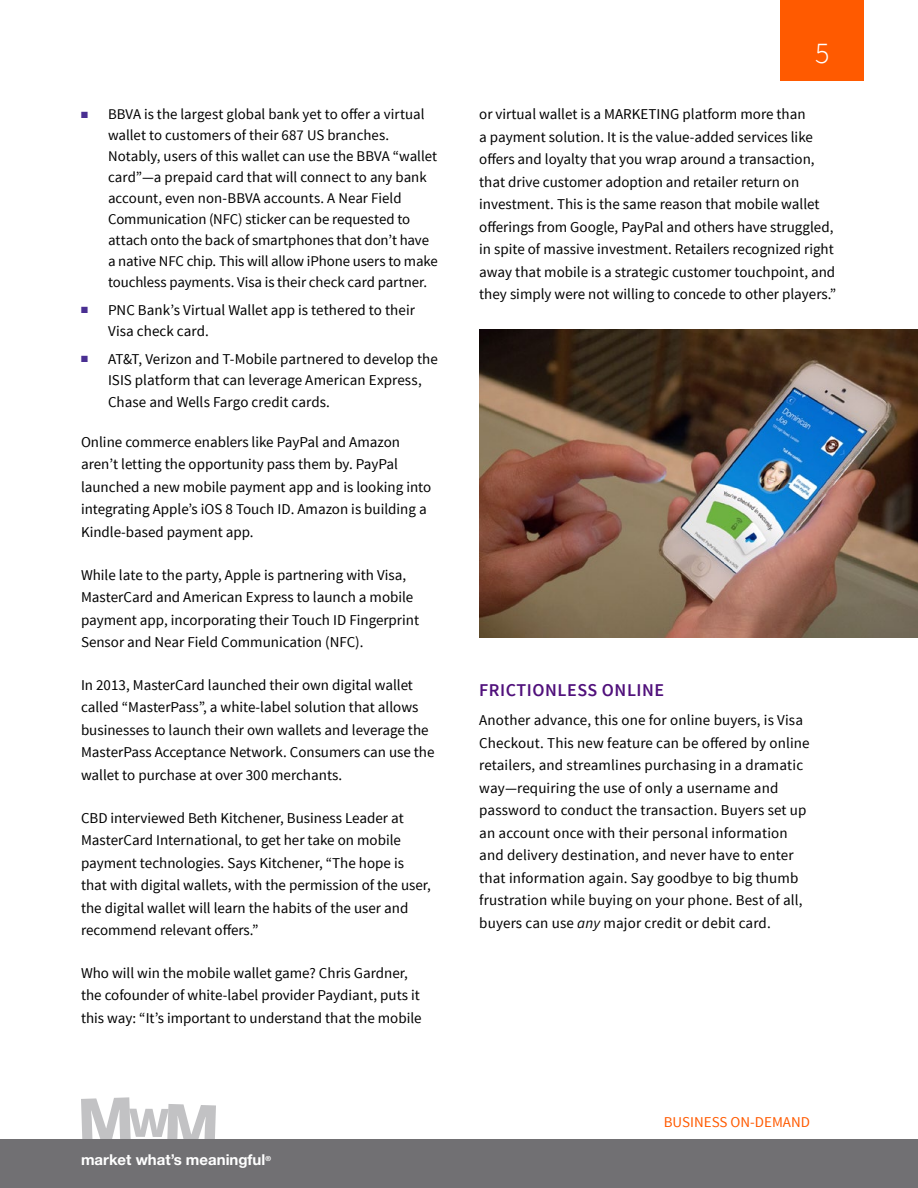
<style>
.page{position:relative;width:918px;height:1188px;background:#fff}
.page>*{position:absolute;margin:0;border:0;box-sizing:border-box;transform-origin:0 0}
.t1{font:300 30px "Source Sans Pro";color:#fff}
.t2{font:600 18px "Source Sans Pro";letter-spacing:.03em;color:#50107b}
.t3{font:15px/22.5px "Source Sans Pro";color:#000}
.t4{font:700 15px "Helvetica Neue";color:#fff}
.t5{font:15px "Source Sans Pro";color:#ff5a00}
.t6{font:14.85px/21px "Source Sans Pro";letter-spacing:-.005em;color:#000}
.s1{color:#492f92}
.s2{font-style:italic}
</style>
<div class="page">
<svg style="left:81px;top:1097px;width:135px;height:43px"></svg>
<div style="left:0;top:1140px;width:918px;height:48px;background:#717073"></div>
<div style="left:781px;top:0;width:83px;height:81px;background:#ff5a00"></div>
<img style="left:479px;top:329px;width:439px;height:308px">
<p class="t6" style="left:108px;top:104px;width:331px;text-indent:-27px"><span class="s1">■</span> BBVA is the largest global bank yet to offer a virtual wallet to customers of their 687 US branches.<br>Notably, users of this wallet can use the BBVA “wallet card”—a prepaid card that will connect to any bank account, even non-BBVA accounts. A Near Field Communication (NFC) sticker can be requested to attach onto the back of smartphones that don’t have a native NFC chip. This will allow iPhone users to make touchless payments. Visa is their check card partner.</p>
<p class="t3" style="left:108px;top:300px;width:308px;line-height:21px;text-indent:-27px"><span class="s1">■</span> PNC Bank’s Virtual Wallet app is tethered to their<br>Visa check card.</p>
<p class="t3" style="left:108px;top:348px;width:331px;line-height:21px;text-indent:-27px"><span class="s1">■</span> AT&amp;T, Verizon and T-Mobile partnered to develop the<br>ISIS platform that can leverage American Express,</p>
<p class="t3" style="left:108px;top:391px;width:223px">Chase and Wells Fargo credit cards.</p>
<p class="t3" style="left:81px;top:431px;width:352px">Online commerce enablers like PayPal and Amazon aren’t letting the opportunity pass them by. PayPal launched a new mobile payment app and is looking into integrating Apple’s iOS 8 Touch ID. Amazon is building a Kindle-based payment app.</p>
<p class="t3" style="left:81px;top:564px;width:340px">While late to the party, Apple is partnering with Visa, MasterCard and American Express to launch a mobile payment app, incorporating their Touch ID Fingerprint Sensor and Near Field Communication (NFC).</p>
<p class="t3" style="left:81px;top:674px;width:355px">In 2013, MasterCard launched their own digital wallet called “MasterPass”, a white-label solution that allows businesses to launch their own wallets and leverage the MasterPass Acceptance Network. Consumers can use the wallet to purchase at over 300 merchants.</p>
<p class="t3" style="left:81px;top:807px;width:351px">CBD interviewed Beth Kitchener, Business Leader at MasterCard International, to get her take on mobile payment technologies. Says Kitchener, “The hope is that with digital wallets, with the permission of the user, the digital wallet will learn the habits of the user and recommend relevant offers.”</p>
<p class="t3" style="left:81px;top:962px;width:342px">Who will win the mobile wallet game? Chris Gardner, the cofounder of white-label provider Paydiant, puts it this way: “It’s important to understand that the mobile</p>
<p class="t4" style="left:81px;top:1150px;width:191px">market what’s meaningful<sup>®</sup></p>
<h1 class="t1" style="left:815px;top:35px;width:16px">5</h1>
<p class="t3" style="left:479px;top:103px;width:358px">or virtual wallet is a MARKETING platform more than<br>a payment solution. It is the value-added services like offers and loyalty that you wrap around a transaction, that drive customer adoption and retailer return on investment. This is the same reason that mobile wallet offerings from Google, PayPal and others have struggled, in spite of massive investment. Retailers recognized right away that mobile is a strategic customer touchpoint, and they simply were not willing to concede to other players.”</p>
<p class="t2" style="left:479px;top:679px;width:186px">FRICTIONLESS ONLINE</p>
<p class="t3" style="left:479px;top:709px;width:332px">Another advance, this one for online buyers, is Visa Checkout. This new feature can be offered by online retailers, and streamlines purchasing in a dramatic way—requiring the use of only a username and password to conduct the transaction. Buyers set up an account once with their personal information and delivery destination, and never have to enter that information again. Say goodbye to big thumb frustration while buying on your phone. Best of all, buyers can use <span class="s2">any</span> major credit or debit card.</p>
<p class="t5" style="left:664px;top:1113px;width:148px">BUSINESS ON-DEMAND</p>
</div>
